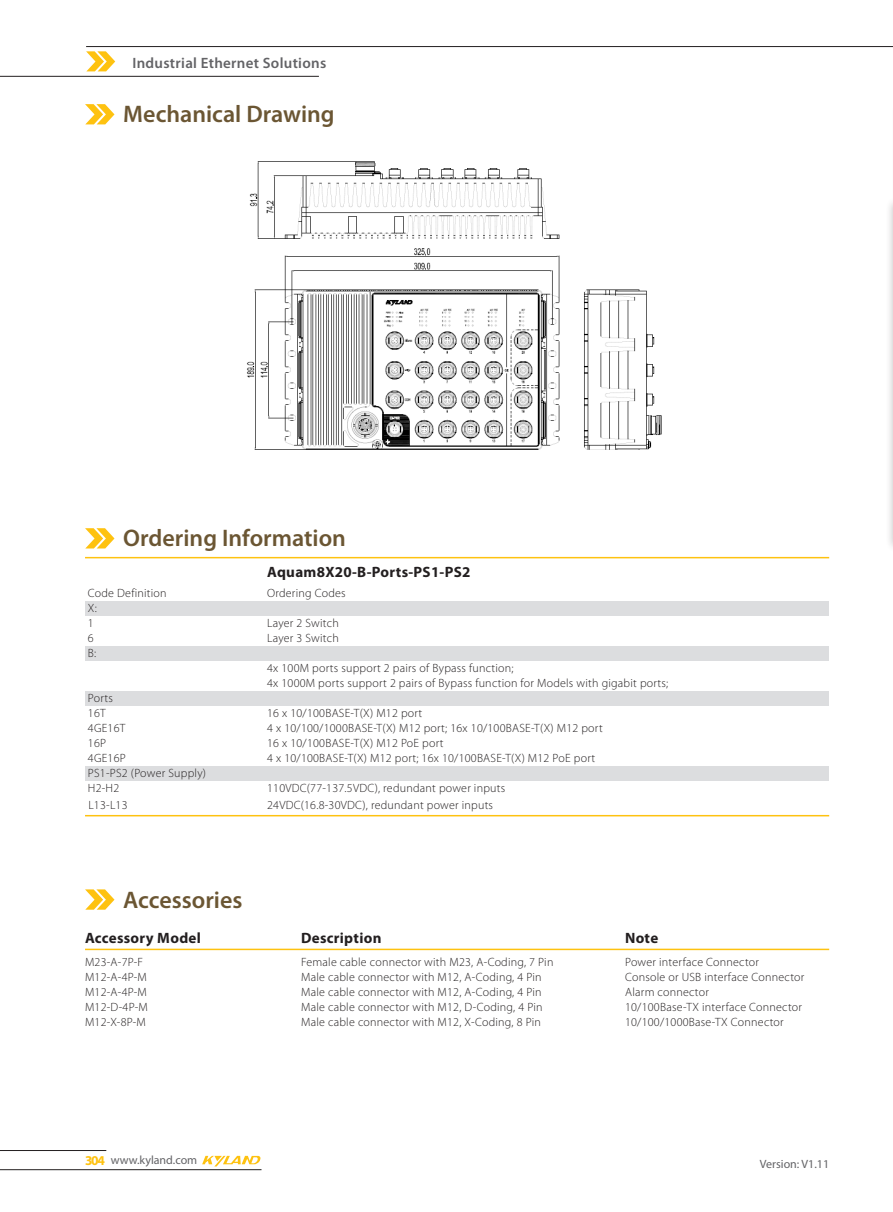
<style>
.page{position:relative;width:893px;height:1212px;background:#fff}
.page>*{position:absolute;margin:0;border:0;box-sizing:border-box;transform-origin:0 0}
.小标题有缩进{font:600 24px "Myriad Pro";color:#6b5633}
.正文段落一级标题黄线{font:700 15px "Myriad Pro";letter-spacing:.02em;color:#231f20}
.正文{font:600 15px "Myriad Pro";letter-spacing:.02em;color:#636366}
.正文-2{font:700 15px "Myriad Pro";letter-spacing:.02em;color:#231f20}
.正文-3{font:300 12px "Myriad Pro";letter-spacing:.02em;color:#231f20}
.正文段落一级标题黄线-2{font:300 12px "Myriad Pro";letter-spacing:.02em;color:#231f20}
.t1{font:12px "Myriad Pro";color:#636366}
.s1{font-weight:700;font-size:13.5px;color:#fec210}
</style>
<div class="page">
<hr style="left:0;top:1169px;width:261px;height:1px;background:#231f20">
<hr style="left:0;top:1150px;width:106px;height:1px;background:#231f20">
<svg style="left:202px;top:1156px;width:58px;height:10px"></svg>
<hr style="left:0;top:76px;width:319px;height:1px;background:#231f20">
<svg style="left:86px;top:51px;width:29px;height:20px"></svg>
<hr style="left:86px;top:46px;width:807px;height:1px;background:#231f20">
<div style="left:885px;top:196px;width:8px;height:356px;background:#231f20;opacity:.3"></div>
<hr style="left:892px;top:196px;width:1px;height:340px;background:#dcdddf">
<hr style="left:891px;top:100px;width:2px;height:110px;background:#231f20;opacity:.3">
<hr style="left:892px;top:102px;width:1px;height:94px;background:#fec210">
<svg style="left:85px;top:528px;width:29px;height:20px"></svg>
<svg style="left:85px;top:889px;width:29px;height:21px"></svg>
<hr style="left:85px;top:949px;width:744px;height:1px;background:#fec210">
<div style="left:85px;top:601px;width:744px;height:15px;background:#dcdddf"></div>
<div style="left:85px;top:647px;width:744px;height:14px;background:#dcdddf"></div>
<div style="left:85px;top:691px;width:744px;height:14px;background:#dcdddf"></div>
<div style="left:85px;top:767px;width:744px;height:14px;background:#dcdddf"></div>
<hr style="left:85px;top:557px;width:744px;height:1px;background:#fec210">
<hr style="left:85px;top:815px;width:744px;height:1px;background:#fec210">
<svg style="left:85px;top:104px;width:29px;height:20px"></svg>
<img style="left:247px;top:161px;width:415px;height:289px">
<p class="正文" style="left:132px;top:53px;width:195px">Industrial Ethernet Solutions</p>
<p class="小标题有缩进" style="left:123px;top:99px;width:213px">Mechanical Drawing</p>
<p class="小标题有缩进" style="left:123px;top:523px;width:224px">Ordering Information</p>
<p class="正文-2" style="left:267px;top:562px;width:205px">Aquam8X20-B-Ports-PS1-PS2</p>
<p class="正文-3" style="left:88px;top:586px;width:80px">Code Definition</p>
<p class="正文-3" style="left:267px;top:586px;width:80px">Ordering Codes</p>
<p class="正文-3" style="left:88px;top:601px;width:10px">X:</p>
<p class="正文-3" style="left:88px;top:616px;width:7px">1</p>
<p class="正文-3" style="left:267px;top:616px;width:73px">Layer 2 Switch</p>
<p class="正文-3" style="left:88px;top:631px;width:7px">6</p>
<p class="正文-3" style="left:267px;top:631px;width:73px">Layer 3 Switch</p>
<p class="正文-3" style="left:88px;top:646px;width:10px">B:</p>
<p class="正文-3" style="left:267px;top:661px;width:248px">4x 100M ports support 2 pairs of Bypass function;</p>
<p class="正文-3" style="left:267px;top:676px;width:403px">4x 1000M ports support 2 pairs of Bypass function for Models with gigabit ports;</p>
<p class="正文-3" style="left:88px;top:691px;width:27px">Ports</p>
<p class="正文-3" style="left:88px;top:706px;width:19px">16T</p>
<p class="正文-3" style="left:267px;top:706px;width:157px">16 x 10/100BASE-T(X) M12 port</p>
<p class="正文-3" style="left:88px;top:721px;width:39px">4GE16T</p>
<p class="正文-3" style="left:267px;top:721px;width:337px">4 x 10/100/1000BASE-T(X) M12 port; 16x 10/100BASE-T(X) M12 port</p>
<p class="正文-3" style="left:88px;top:736px;width:20px">16P</p>
<p class="正文-3" style="left:267px;top:736px;width:178px">16 x 10/100BASE-T(X) M12 PoE port</p>
<p class="正文-3" style="left:88px;top:751px;width:39px">4GE16P</p>
<p class="正文-3" style="left:267px;top:751px;width:330px">4 x 10/100BASE-T(X) M12 port; 16x 10/100BASE-T(X) M12 PoE port</p>
<p class="正文-3" style="left:88px;top:766px;width:120px">PS1-PS2 (Power Supply)</p>
<p class="正文-3" style="left:88px;top:781px;width:33px">H2-H2</p>
<p class="正文-3" style="left:267px;top:781px;width:240px">110VDC(77-137.5VDC), redundant power inputs</p>
<p class="正文段落一级标题黄线-2" style="left:88px;top:797px;width:41px">L13-L13</p>
<p class="正文段落一级标题黄线-2" style="left:267px;top:797px;width:227px">24VDC(16.8-30VDC), redundant power inputs</p>
<p class="小标题有缩进" style="left:123px;top:884px;width:121px">Accessories</p>
<p class="正文段落一级标题黄线" style="left:85px;top:928px;width:117px">Accessory Model</p>
<p class="正文段落一级标题黄线" style="left:301px;top:928px;width:82px">Description</p>
<p class="正文段落一级标题黄线" style="left:625px;top:928px;width:35px">Note</p>
<p class="正文-3" style="left:85px;top:955px;width:60px">M23-A-7P-F</p>
<p class="正文-3" style="left:301px;top:955px;width:254px">Female cable connector with M23, A-Coding, 7 Pin</p>
<p class="正文-3" style="left:625px;top:955px;width:135px">Power interface Connector</p>
<p class="正文-3" style="left:85px;top:970px;width:63px">M12-A-4P-M</p>
<p class="正文-3" style="left:301px;top:970px;width:242px">Male cable connector with M12, A-Coding, 4 Pin</p>
<p class="正文-3" style="left:625px;top:970px;width:181px">Console or USB interface Connector</p>
<p class="正文-3" style="left:85px;top:985px;width:63px">M12-A-4P-M</p>
<p class="正文-3" style="left:301px;top:985px;width:242px">Male cable connector with M12, A-Coding, 4 Pin</p>
<p class="正文-3" style="left:625px;top:985px;width:85px">Alarm connector</p>
<p class="正文-3" style="left:85px;top:1000px;width:64px">M12-D-4P-M</p>
<p class="正文-3" style="left:301px;top:1000px;width:243px">Male cable connector with M12, D-Coding, 4 Pin</p>
<p class="正文-3" style="left:625px;top:1000px;width:178px">10/100Base-TX interface Connector</p>
<p class="正文-3" style="left:85px;top:1015px;width:62px">M12-X-8P-M</p>
<p class="正文-3" style="left:301px;top:1015px;width:241px">Male cable connector with M12, X-Coding, 8 Pin</p>
<p class="正文-3" style="left:625px;top:1015px;width:160px">10/100/1000Base-TX Connector</p>
<p class="t1" style="left:85px;top:1152px;width:114px"><span class="s1">304</span> www.kyland.com</p>
<p class="t1" style="left:760px;top:1156px;width:71px">Version: V1.11</p>
</div>
